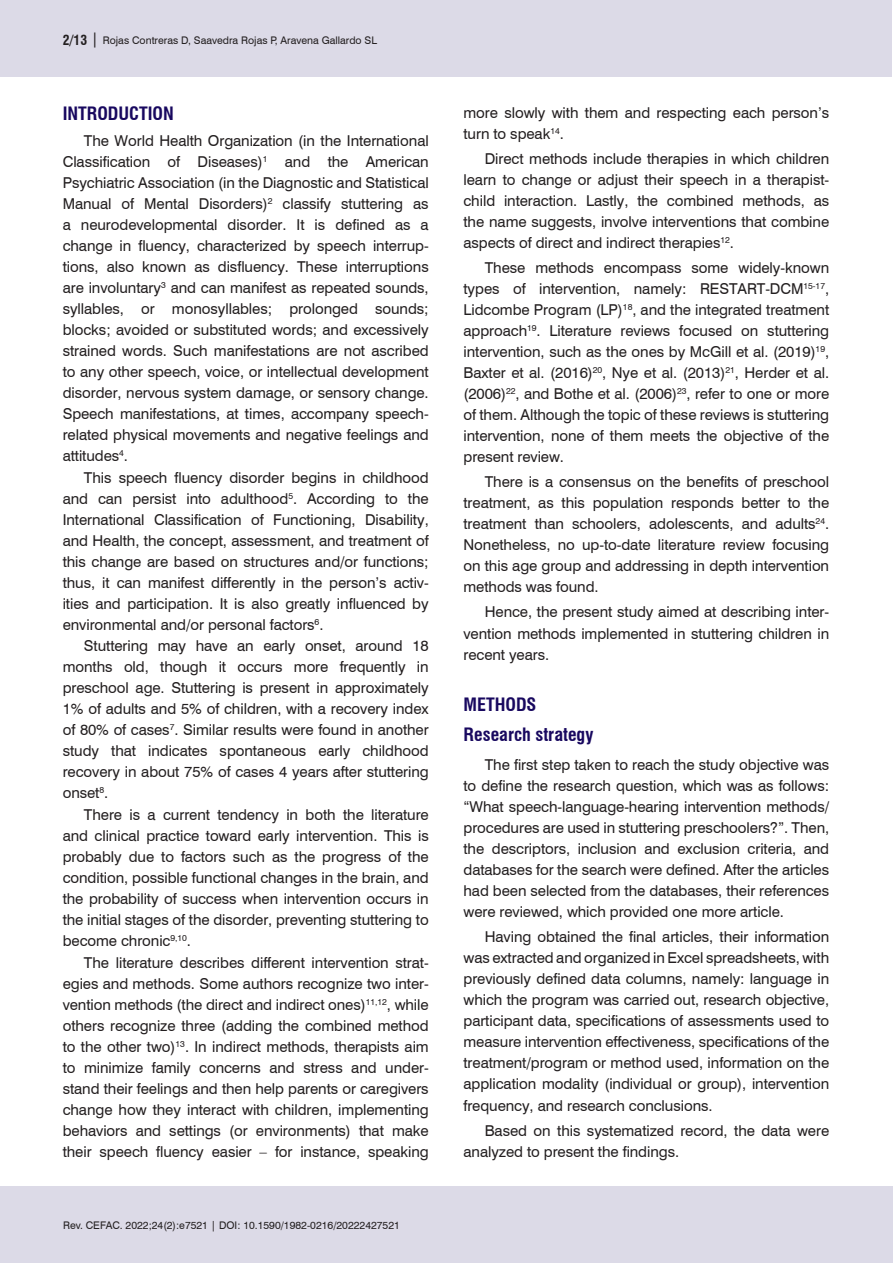
<style>
.page{position:relative;width:893px;height:1263px;background:#fff}
.page>*{position:absolute;margin:0;border:0;box-sizing:border-box;transform-origin:0 0}
.Nivel_1{font:700 condensed 18px "Swiss 721 BT";color:#18085f}
.Nivel_2{font:700 condensed 18px "Swiss 721 BT";color:#18085f}
.Corpo_do_texto_INGL{font:15px/21px "Swiss 721 BT";letter-spacing:-.005em;color:#231f20;text-align:justify}
.t1{font:10.5px "Swiss 721 BT";color:#231f20}
.s1{font-weight:700;font-stretch:condensed;font-size:13.5px}
.s2{font-size:15px}
</style>
<div class="page">
<div style="left:0;top:1186px;width:892px;height:77px;background:#dcdae7"></div>
<div style="left:0;top:0;width:892px;height:77px;background:#dcdae7"></div>
<p class="t1" style="left:63px;top:33px;width:316px"><span class="s1">2/13</span> <span class="s2">|</span> Rojas Contreras D, Saavedra Rojas P, Aravena Gallardo SL</p>
<p class="Nivel_1" style="left:63px;top:103px;width:113px">INTRODUCTION</p>
<p class="Corpo_do_texto_INGL" style="left:63px;top:129px;width:368px;text-indent:21px">The World Health Organization (in the International Classification of Diseases)<sup>1</sup> and the American Psychiatric Association (in the Diagnostic and Statistical Manual of Mental Disorders)<sup>2</sup> classify stuttering as a neurodevelopmental disorder. It is defined as a change in fluency, characterized by speech interrup&shy;tions, also known as disfluency. These interruptions are involuntary<sup>3</sup> and can manifest as repeated sounds, syllables, or monosyllables; prolonged sounds; blocks; avoided or substituted words; and excessively strained words. Such manifestations are not ascribed to any other speech, voice, or intellectual development disorder, nervous system damage, or sensory change.<br>Speech manifestations, at times, accompany speech&shy;related physical movements and negative feelings and attitudes<sup>4</sup>.</p>
<p class="Corpo_do_texto_INGL" style="left:63px;top:466px;width:368px;text-indent:21px">This speech fluency disorder begins in childhood and can persist into adulthood<sup>5</sup>. According to the International Classification of Functioning, Disability, and Health, the concept, assessment, and treatment of this change are based on structures and/or functions; thus, it can manifest differently in the person’s activ&shy;ities and participation. It is also greatly influenced by environmental and/or personal factors<sup>6</sup>.</p>
<p class="Corpo_do_texto_INGL" style="left:63px;top:635px;width:368px;text-indent:21px">Stuttering may have an early onset, around 18 months old, though it occurs more frequently in preschool age. Stuttering is present in approximately 1% of adults and 5% of children, with a recovery index of 80% of cases<sup>7</sup>. Similar results were found in another study that indicates spontaneous early childhood recovery in about 75% of cases 4 years after stuttering onset<sup>8</sup>.</p>
<p class="Corpo_do_texto_INGL" style="left:63px;top:803px;width:368px;text-indent:21px">There is a current tendency in both the literature and clinical practice toward early intervention. This is probably due to factors such as the progress of the condition, possible functional changes in the brain, and the probability of success when intervention occurs in the initial stages of the disorder, preventing stuttering to become chronic<sup>9,10</sup>.</p>
<p class="Corpo_do_texto_INGL" style="left:63px;top:951px;width:368px;text-indent:21px">The literature describes different intervention strat&shy;egies and methods. Some authors recognize two inter&shy;vention methods (the direct and indirect ones)<sup>11,12</sup>, while others recognize three (adding the combined method to the other two)<sup>13</sup>. In indirect methods, therapists aim to minimize family concerns and stress and under&shy;stand their feelings and then help parents or caregivers change how they interact with children, implementing behaviors and settings (or environments) that make their speech fluency easier – for instance, speaking</p>
<p class="t1" style="left:63px;top:1218px;width:338px">Rev. CEFAC. 2022;24(2):e7521 | DOI: 10.1590/1982-0216/20222427521</p>
<p class="Corpo_do_texto_INGL" style="left:463px;top:101px;width:367px">more slowly with them and respecting each person’s turn to speak<sup>14</sup>.</p>
<p class="Corpo_do_texto_INGL" style="left:463px;top:147px;width:367px;text-indent:21px">Direct methods include therapies in which children learn to change or adjust their speech in a therapist&shy;child interaction. Lastly, the combined methods, as the name suggests, involve interventions that combine aspects of direct and indirect therapies<sup>12</sup>.</p>
<p class="Corpo_do_texto_INGL" style="left:463px;top:257px;width:367px;text-indent:21px">These methods encompass some widely-known types of intervention, namely: RESTART-DCM<sup>15-17</sup>, Lidcombe Program (LP)<sup>18</sup>, and the integrated treatment approach<sup>19</sup>. Literature reviews focused on stuttering intervention, such as the ones by McGill et al. (2019)<sup>19</sup>, Baxter et al. (2016)<sup>20</sup>, Nye et al. (2013)<sup>21</sup>, Herder et al. (2006)<sup>22</sup>, and Bothe et al. (2006)<sup>23</sup>, refer to one or more of them. Although the topic of these reviews is stuttering intervention, none of them meets the objective of the present review.</p>
<p class="Corpo_do_texto_INGL" style="left:463px;top:471px;width:367px;text-indent:21px">There is a consensus on the benefits of preschool treatment, as this population responds better to the treatment than schoolers, adolescents, and adults<sup>24</sup>.<br>Nonetheless, no up-to-date literature review focusing on this age group and addressing in depth intervention methods was found.</p>
<p class="Corpo_do_texto_INGL" style="left:463px;top:601px;width:367px;text-indent:21px">Hence, the present study aimed at describing inter&shy;vention methods implemented in stuttering children in recent years.</p>
<p class="Nivel_1" style="left:463px;top:693px;width:74px">METHODS</p>
<p class="Nivel_2" style="left:463px;top:723px;width:131px">Research strategy</p>
<p class="Corpo_do_texto_INGL" style="left:463px;top:754px;width:367px;text-indent:21px">The first step taken to reach the study objective was to define the research question, which was as follows: “What speech-language-hearing intervention methods/ procedures are used in stuttering preschoolers?”. Then, the descriptors, inclusion and exclusion criteria, and databases for the search were defined. After the articles had been selected from the databases, their references were reviewed, which provided one more article.</p>
<p class="Corpo_do_texto_INGL" style="left:463px;top:926px;width:367px;text-indent:21px">Having obtained the final articles, their information was extracted and organized in Excel spreadsheets, with previously defined data columns, namely: language in which the program was carried out, research objective, participant data, specifications of assessments used to measure intervention effectiveness, specifications of the treatment/program or method used, information on the application modality (individual or group), intervention frequency, and research conclusions.</p>
<p class="Corpo_do_texto_INGL" style="left:463px;top:1119px;width:367px;text-indent:21px">Based on this systematized record, the data were analyzed to present the findings.</p>
</div>
